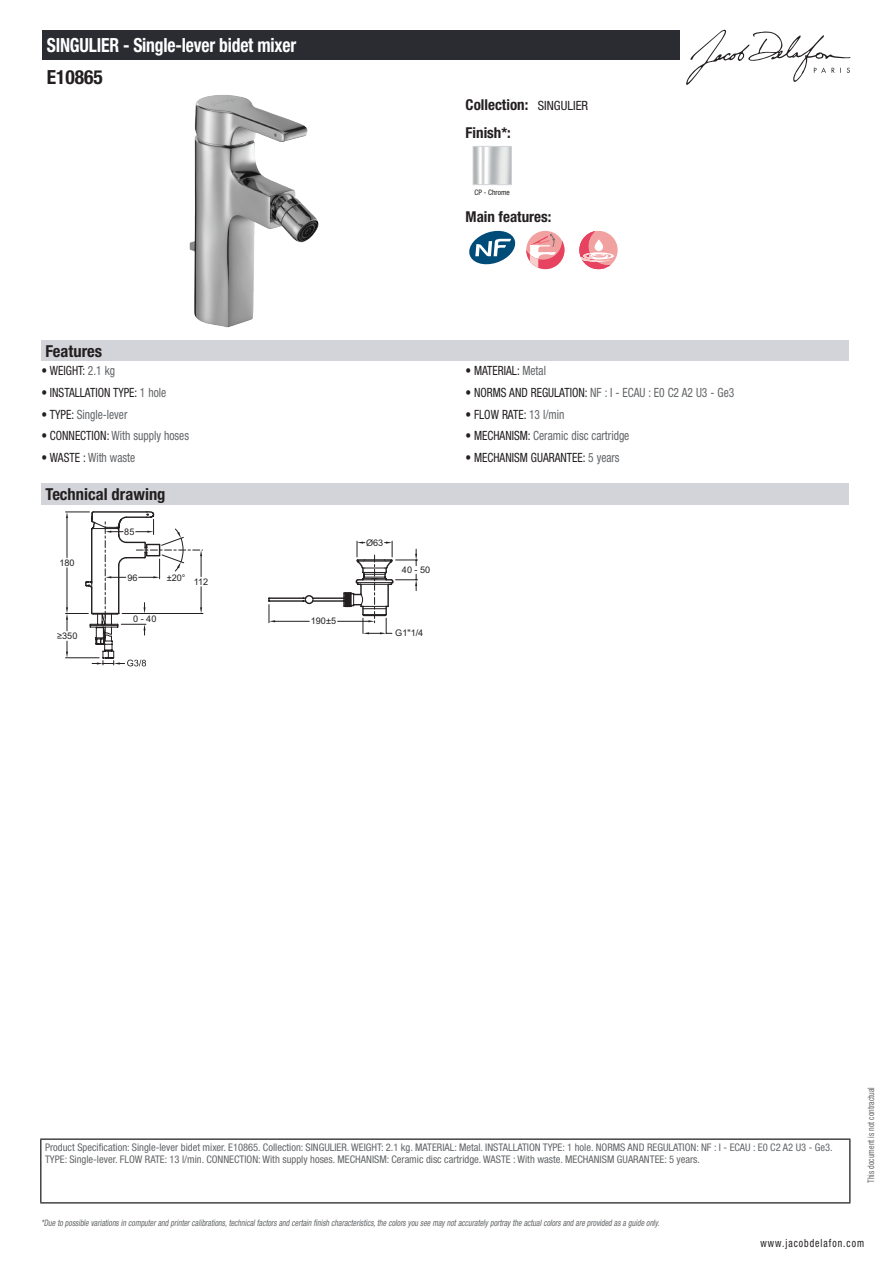
<style>
.page{position:relative;width:893px;height:1263px;background:#fff}
.page>*{position:absolute;margin:0;border:0;box-sizing:border-box;transform-origin:0 0}
.t1{font:700 condensed 19.5px "Helvetica Neue LT Std";letter-spacing:-.01em;color:#fff;scale:.9 1}
.t2{font:700 condensed 19.5px "Helvetica Neue LT Std";color:#231f20}
.t3{font:700 condensed 16.5px "Helvetica Neue LT Std";color:#231f20}
.t4{font:700 condensed 15px/27.8px "Helvetica Neue LT Std";color:#231f20}
.t5{font:condensed 12.75px "Helvetica Neue LT Std";color:#626568;scale:.9 1}
.t6{font:condensed 12.75px "Helvetica Neue LT Std";color:#231f20;scale:.9 1}
.t7{font:condensed 11.25px "Helvetica Neue LT Std";letter-spacing:.1em;color:#231f20;scale:.87 1}
.t8{font:condensed 10.5px/12px "Helvetica Neue LT Std";color:#626568}
.t9{font:9.15px "Arial";color:#231f20}
.t10{font:italic condensed 9px "Helvetica Neue LT Std";color:#626568;scale:.87 1}
.t11{font:condensed 9px "Helvetica Neue LT Std";color:#626568;scale:.87 1}
.t12{font:condensed 7.5px "Helvetica Neue LT Std";color:#231f20}
.s1{font-weight:400;font-size:12.75px}
.s2{color:#626568}
.s3{color:#231f20}
</style>
<div class="page">
<svg style="left:686px;top:30px;width:164px;height:55px"></svg>
<img style="left:189px;top:95px;width:129px;height:233px">
<img style="left:475px;top:148px;width:35px;height:35px">
<div style="left:473px;top:146px;width:39px;height:39px;border:1px solid #d3d4da"></div>
<svg style="left:469px;top:231px;width:46px;height:33px"></svg>
<div style="left:526px;top:231px;width:38px;height:38px;background:#f2a1a1;border-radius:50%"></div>
<svg style="left:526px;top:234px;width:38px;height:35px"></svg>
<div style="left:579px;top:231px;width:39px;height:38px;background:#f2a1a1;border-radius:50%"></div>
<svg style="left:579px;top:231px;width:35px;height:38px"></svg>
<div style="left:41px;top:340px;width:808px;height:21px;background:#d3d4da"></div>
<div style="left:41px;top:483px;width:808px;height:22px;background:#d3d4da"></div>
<hr style="left:274px;top:621px;width:35px;height:1px;background:#231f20">
<svg style="left:268px;top:598px;width:7px;height:25px"></svg>
<hr style="left:269px;top:597px;width:34px;height:2px;background:#231f20">
<hr style="left:269px;top:600px;width:34px;height:2px;background:#231f20">
<svg style="left:303px;top:541px;width:115px;height:93px"></svg>
<svg style="left:66px;top:511px;width:137px;height:155px"></svg>
<div style="left:43px;top:30px;width:637px;height:30px;background:#2a2c32"></div>
<hr style="left:40px;top:1138px;width:810px;height:2px;background:#040503">
<hr style="left:40px;top:1140px;width:1px;height:62px;background:#040503">
<hr style="left:849px;top:1140px;width:1px;height:62px;background:#040503">
<hr style="left:40px;top:1202px;width:810px;height:1px;background:#040503">
<h1 class="t1" style="left:47px;top:33px;width:279px">SINGULIER - Single-lever bidet mixer</h1>
<h1 class="t2" style="left:47px;top:65px;width:58px">E10865</h1>
<h3 class="t4" style="left:466px;top:90px;width:124px">Collection: <span class="s1">SINGULIER<br></span>Finish*:</h3>
<p class="t12" style="left:474px;top:188px;width:37px">CP - Chrome</p>
<h3 class="t4" style="left:466px;top:203px;width:87px">Main features:</h3>
<h2 class="t3" style="left:46px;top:341px;width:58px">Features</h2>
<p class="t6" style="left:41px;top:363px;width:83px">• WEIGHT: <span class="s2">2.1 kg</span></p>
<p class="t6" style="left:466px;top:363px;width:91px">• MATERIAL: <span class="s2">Metal</span></p>
<p class="t6" style="left:41px;top:385px;width:140px">• INSTALLATION TYPE: <span class="s2">1 hole</span></p>
<p class="t5" style="left:466px;top:385px;width:300px"><span class="s3">• NORMS AND REGULATION:</span> NF : I - ECAU : E0 C2 A2 U3 - Ge3</p>
<p class="t5" style="left:41px;top:407px;width:97px"><span class="s3">• TYPE:</span> Single-lever</p>
<p class="t6" style="left:466px;top:407px;width:111px">• FLOW RATE: <span class="s2">13 l/min</span></p>
<p class="t5" style="left:41px;top:428px;width:166px"><span class="s3">• CONNECTION:</span> With supply hoses</p>
<p class="t5" style="left:466px;top:428px;width:183px"><span class="s3">• MECHANISM:</span> Ceramic disc cartridge</p>
<p class="t5" style="left:41px;top:450px;width:106px"><span class="s3">• WASTE :</span> With waste</p>
<p class="t6" style="left:466px;top:450px;width:173px">• MECHANISM GUARANTEE: <span class="s2">5 years</span></p>
<h2 class="t3" style="left:46px;top:484px;width:121px">Technical drawing</h2>
<p class="t9" style="left:59px;top:557px;width:17px">180</p>
<p class="t9" style="left:57px;top:630px;width:22px">≥350</p>
<p class="t9" style="left:124px;top:526px;width:12px">85</p>
<p class="t9" style="left:127px;top:571px;width:12px">96</p>
<p class="t9" style="left:167px;top:571px;width:20px">±20°</p>
<p class="t9" style="left:194px;top:576px;width:16px">112</p>
<p class="t9" style="left:133px;top:613px;width:25px">0 - 40</p>
<p class="t9" style="left:311px;top:615px;width:27px">190±5</p>
<p class="t9" style="left:366px;top:537px;width:19px">Ø63</p>
<p class="t9" style="left:402px;top:564px;width:30px">40 - 50</p>
<p class="t9" style="left:395px;top:627px;width:30px">G1"1/4</p>
<p class="t8" style="left:45px;top:1141px;width:789px">Product Specification: Single-lever bidet mixer. E10865. Collection: SINGULIER. WEIGHT: 2.1 kg. MATERIAL: Metal. INSTALLATION TYPE: 1 hole. NORMS AND REGULATION: NF : I - ECAU : E0 C2 A2 U3 - Ge3.<br>TYPE: Single-lever. FLOW RATE: 13 l/min. CONNECTION: With supply hoses. MECHANISM: Ceramic disc cartridge. WASTE : With waste. MECHANISM GUARANTEE: 5 years.</p>
<p class="t10" style="left:41px;top:1217px;width:714px">*Due to possible variationsin computerand printercalibrations,technicalfactorsand certain finish characteristics,the colorsyou see maynotaccuratelyportraythe actualcolorsand are provided asa guide only.</p>
<p class="t11" style="left:866px;top:1183px;width:111px;rotate:-90deg">This document is not contractual</p>
<p class="t7" style="left:760px;top:1237px;width:121px">www.jacobdelafon.com</p>
</div>
